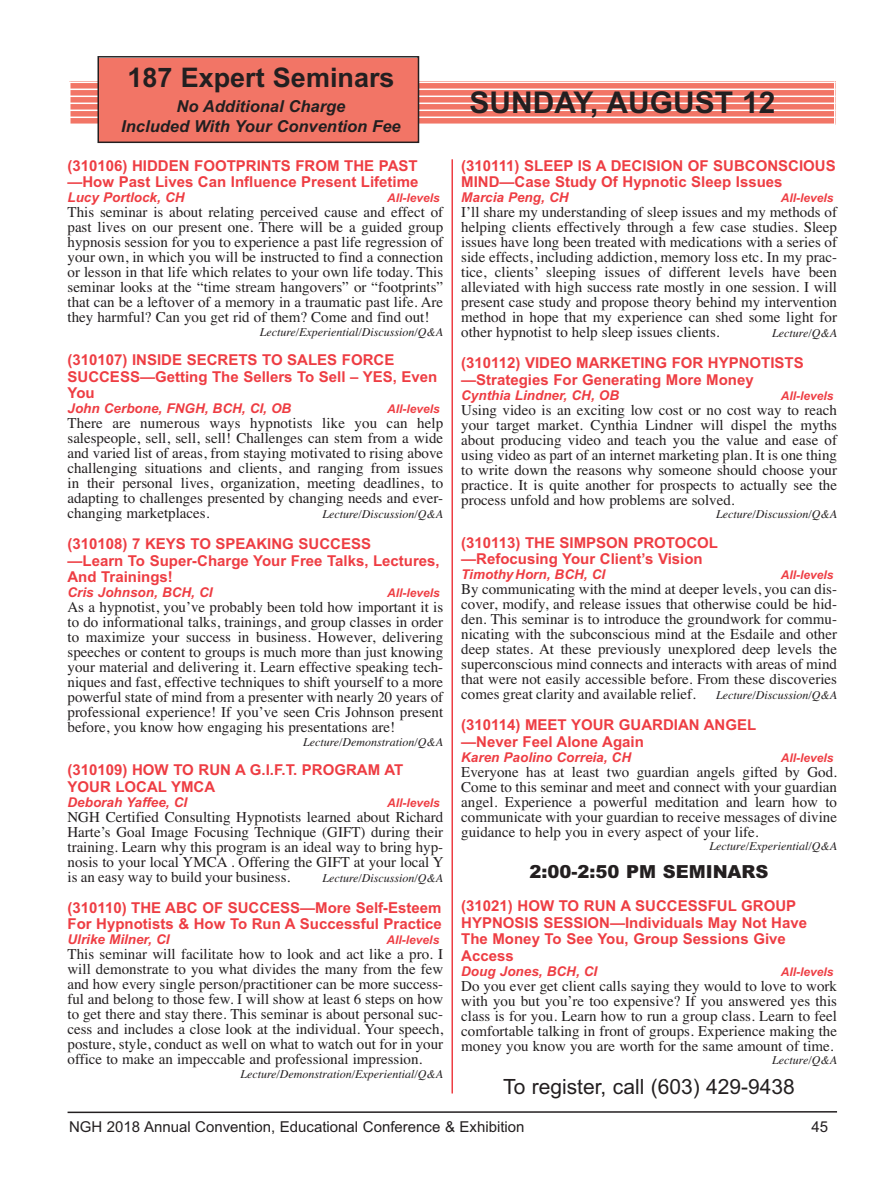
<style>
.page{position:relative;width:891px;height:1188px;background:#fff}
.page>*{position:absolute;margin:0;border:0;box-sizing:border-box;transform-origin:0 0}
.t1{font:700 30px "Arial";color:#231f20}
.t2{font:700 27px "Arial";color:#231f20}
.t3{font:21px "Arial";color:#231f20}
.t4{font:900 18px "Arial";color:#231f20}
.t5{font:italic 700 16.5px/19.8px "Arial";color:#231f20;text-align:center}
.t6{font:15px/15px "Times";color:#231f20;text-align:justify}
.t7{font:700 15px/16.5px "Arial";color:#ee3d43}
.t8{font:15px "Arial";color:#231f20}
.t9{font:italic 700 13.5px "Arial";color:#ee3d43}
.t10{font:italic 12px "Times";color:#231f20}
.t11{font:italic 700 12px "Arial";color:#ee3d43}
</style>
<div class="page">
<svg style="left:67px;top:1111px;width:771px;height:3px"></svg>
<div style="left:68px;top:80px;width:769px;height:47px;border:2px solid #fff"></div>
<div style="left:69px;top:82px;width:767px;height:7px;background:#f27566"></div>
<div style="left:69px;top:89px;width:767px;height:7px;background:#f27566"></div>
<div style="left:69px;top:96px;width:767px;height:7px;background:#f27566"></div>
<div style="left:69px;top:103px;width:767px;height:7px;background:#f27566"></div>
<div style="left:69px;top:110px;width:767px;height:7px;background:#f27566"></div>
<svg style="left:70px;top:118px;width:764px;height:6px;background:#f28072"></svg>
<hr style="left:69px;top:82px;width:1px;height:43px;background:#fff">
<hr style="left:834px;top:82px;width:2px;height:43px;background:#fff">
<hr style="left:69px;top:82px;width:767px;height:1px;background:#fff">
<hr style="left:69px;top:89px;width:767px;height:1px;background:#fff">
<hr style="left:69px;top:96px;width:767px;height:1px;background:#fff">
<hr style="left:69px;top:103px;width:767px;height:1px;background:#fff">
<hr style="left:69px;top:110px;width:767px;height:1px;background:#fff">
<hr style="left:69px;top:117px;width:767px;height:1px;background:#fff">
<hr style="left:69px;top:124px;width:767px;height:1px;background:#fff">
<div style="left:99px;top:58px;width:319px;height:84px;background:#f27566"></div>
<div style="left:98px;top:56px;width:321px;height:87px;border:2px solid #231f20"></div>
<hr style="left:452px;top:159px;width:1px;height:935px;background:#ee3d43">
<h2 class="t2" style="left:127px;top:62px;width:269px">187 Expert Seminars</h2>
<p class="t5" style="left:121px;top:96px;width:281px">No Additional Charge<br>Included With Your Convention Fee</p>
<h1 class="t1" style="left:469px;top:85px;width:308px">SUNDAY, AUGUST 12</h1>
<p class="t7" style="left:68px;top:158px;width:352px">(310106) HIDDEN FOOTPRINTS FROM THE PAST —How Past Lives Can Influence Present Lifetime</p>
<p class="t9" style="left:68px;top:190px;width:119px">Lucy Portlock, CH</p>
<p class="t11" style="left:387px;top:191px;width:54px">All-levels</p>
<p class="t6" style="left:68px;top:205px;width:377px">This seminar is about relating perceived cause and effect of past lives on our present one. There will be a guided group hypnosis session for you to experience a past life regression of your own, in which you will be instructed to find a connection or lesson in that life which relates to your own life today. This seminar looks at the “time stream hangovers” or “footprints” that can be a leftover of a memory in a traumatic past life. Are they harmful? Can you get rid of them? Come and find out!</p>
<p class="t10" style="left:260px;top:325px;width:185px">Lecture/Experiential/Discussion/Q&amp;A</p>
<p class="t7" style="left:68px;top:352px;width:371px">(310107) INSIDE SECRETS TO SALES FORCE<br>SUCCESS—Getting The Sellers To Sell – YES, Even<br>You</p>
<p class="t9" style="left:68px;top:401px;width:225px">John Cerbone, FNGH, BCH, CI, OB</p>
<p class="t11" style="left:387px;top:402px;width:54px">All-levels</p>
<p class="t6" style="left:68px;top:416px;width:377px">There are numerous ways hypnotists like you can help salespeople, sell, sell, sell! Challenges can stem from a wide and varied list of areas, from staying motivated to rising above challenging situations and clients, and ranging from issues in their personal lives, organization, meeting deadlines, to adapting to challenges presented by changing needs and ever&shy;changing marketplaces.</p>
<p class="t10" style="left:322px;top:507px;width:122px">Lecture/Discussion/Q&amp;A</p>
<p class="t7" style="left:68px;top:536px;width:374px">(310108) 7 KEYS TO SPEAKING SUCCESS<br>—Learn To Super-Charge Your Free Talks, Lectures,<br>And Trainings!</p>
<p class="t9" style="left:68px;top:585px;width:147px">Cris Johnson, BCH, CI</p>
<p class="t11" style="left:387px;top:586px;width:54px">All-levels</p>
<p class="t6" style="left:68px;top:600px;width:377px">As a hypnotist, you’ve probably been told how important it is to do informational talks, trainings, and group classes in order to maximize your success in business. However, delivering speeches or content to groups is much more than just knowing your material and delivering it. Learn effective speaking tech&shy;niques and fast, effective techniques to shift yourself to a more powerful state of mind from a presenter with nearly 20 years of professional experience! If you’ve seen Cris Johnson present before, you know how engaging his presentations are!</p>
<p class="t10" style="left:303px;top:735px;width:142px">Lecture/Demonstration/Q&amp;A</p>
<p class="t7" style="left:68px;top:762px;width:337px">(310109) HOW TO RUN A G.I.F.T. PROGRAM AT<br>YOUR LOCAL YMCA</p>
<p class="t9" style="left:68px;top:794px;width:121px">Deborah Yaffee, CI</p>
<p class="t11" style="left:387px;top:796px;width:54px">All-levels</p>
<p class="t6" style="left:68px;top:809px;width:378px">NGH Certified Consulting Hypnotists learned about Richard Harte’s Goal Image Focusing Technique (GIFT) during their training. Learn why this program is an ideal way to bring hyp&shy;nosis to your local YMCA . Offering the GIFT at your local Y is an easy way to build your business.</p>
<p class="t10" style="left:322px;top:871px;width:122px">Lecture/Discussion/Q&amp;A</p>
<p class="t7" style="left:68px;top:899px;width:376px">(310110) THE ABC OF SUCCESS—More Self-Esteem<br>For Hypnotists &amp; How To Run A Successful Practice</p>
<p class="t9" style="left:68px;top:932px;width:104px">Ulrike Milner, CI</p>
<p class="t11" style="left:387px;top:933px;width:54px">All-levels</p>
<p class="t6" style="left:68px;top:947px;width:377px">This seminar will facilitate how to look and act like a pro. I will demonstrate to you what divides the many from the few and how every single person/practitioner can be more success&shy;ful and belong to those few. I will show at least 6 steps on how to get there and stay there. This seminar is about personal suc&shy;cess and includes a close look at the individual. Your speech, posture, style, conduct as well on what to watch out for in your office to make an impeccable and professional impression.</p>
<p class="t10" style="left:240px;top:1067px;width:204px">Lecture/Demonstration/Experiential/Q&amp;A</p>
<p class="t7" style="left:461px;top:158px;width:376px">(310111) SLEEP IS A DECISION OF SUBCONSCIOUS<br>MIND—Case Study Of Hypnotic Sleep Issues</p>
<p class="t9" style="left:461px;top:190px;width:109px">Marcia Peng, CH</p>
<p class="t11" style="left:781px;top:191px;width:54px">All-levels</p>
<p class="t6" style="left:461px;top:205px;width:377px">I’ll share my understanding of sleep issues and my methods of helping clients effectively through a few case studies. Sleep issues have long been treated with medications with a series of side effects, including addiction, memory loss etc. In my prac&shy;tice, clients’ sleeping issues of different levels have been alleviated with high success rate mostly in one session. I will present case study and propose theory behind my intervention method in hope that my experience can shed some light for other hypnotist to help sleep issues clients.</p>
<p class="t10" style="left:772px;top:326px;width:66px">Lecture/Q&amp;A</p>
<p class="t7" style="left:461px;top:355px;width:344px">(310112) VIDEO MARKETING FOR HYPNOTISTS —Strategies For Generating More Money</p>
<p class="t9" style="left:461px;top:387px;width:159px">Cynthia Lindner, CH, OB</p>
<p class="t11" style="left:781px;top:389px;width:54px">All-levels</p>
<p class="t6" style="left:461px;top:402px;width:377px">Using video is an exciting low cost or no cost way to reach your target market. Cynthia Lindner will dispel the myths about producing video and teach you the value and ease of using video as part of an internet marketing plan. It is one thing to write down the reasons why someone should choose your practice. It is quite another for prospects to actually see the process unfold and how problems are solved.</p>
<p class="t10" style="left:716px;top:507px;width:122px">Lecture/Discussion/Q&amp;A</p>
<p class="t7" style="left:461px;top:534px;width:258px">(310113) THE SIMPSON PROTOCOL —Refocusing Your Client’s Vision</p>
<p class="t9" style="left:461px;top:567px;width:145px">TimothyHorn, BCH, CI</p>
<p class="t11" style="left:781px;top:568px;width:54px">All-levels</p>
<p class="t6" style="left:461px;top:582px;width:377px">By communicating with the mind at deeper levels, you can dis&shy;cover, modify, and release issues that otherwise could be hid&shy;den. This seminar is to introduce the groundwork for commu&shy;nicating with the subconscious mind at the Esdaile and other deep states. At these previously unexplored deep levels the superconscious mind connects and interacts with areas of mind that were not easily accessible before. From these discoveries comes great clarity and available relief.</p>
<p class="t10" style="left:716px;top:688px;width:122px">Lecture/Discussion/Q&amp;A</p>
<p class="t7" style="left:461px;top:717px;width:297px">(310114) MEET YOUR GUARDIAN ANGEL —Never Feel Alone Again</p>
<p class="t9" style="left:461px;top:749px;width:171px">Karen Paolino Correia, CH</p>
<p class="t11" style="left:781px;top:751px;width:54px">All-levels</p>
<p class="t6" style="left:461px;top:764px;width:377px">Everyone has at least two guardian angels gifted by God.<br>Come to this seminar and meet and connect with your guardian angel. Experience a powerful meditation and learn how to communicate with your guardian to receive messages of divine guidance to help you in every aspect of your life.</p>
<p class="t10" style="left:709px;top:839px;width:129px">Lecture/Experiential/Q&amp;A</p>
<p class="t4" style="left:530px;top:862px;width:241px">2:00-2:50 PM SEMINARS</p>
<p class="t7" style="left:461px;top:898px;width:347px">(31021) HOW TO RUN A SUCCESSFUL GROUP<br>HYPNOSIS SESSION—Individuals May Not Have<br>The Money To See You, Group Sessions Give<br>Access</p>
<p class="t9" style="left:461px;top:963px;width:138px">Doug Jones, BCH, CI</p>
<p class="t11" style="left:781px;top:965px;width:54px">All-levels</p>
<p class="t6" style="left:461px;top:978px;width:377px">Do you ever get client calls saying they would to love to work with you but you’re too expensive? If you answered yes this class is for you. Learn how to run a group class. Learn to feel comfortable talking in front of groups. Experience making the money you know you are worth for the same amount of time.</p>
<p class="t10" style="left:772px;top:1053px;width:66px">Lecture/Q&amp;A</p>
<h3 class="t3" style="left:503px;top:1075px;width:293px">To register, call (603) 429-9438</h3>
<p class="t8" style="left:69px;top:1118px;width:457px">NGH 2018 Annual Convention, Educational Conference &amp; Exhibition</p>
<p class="t8" style="left:812px;top:1118px;width:18px">45</p>
</div>
